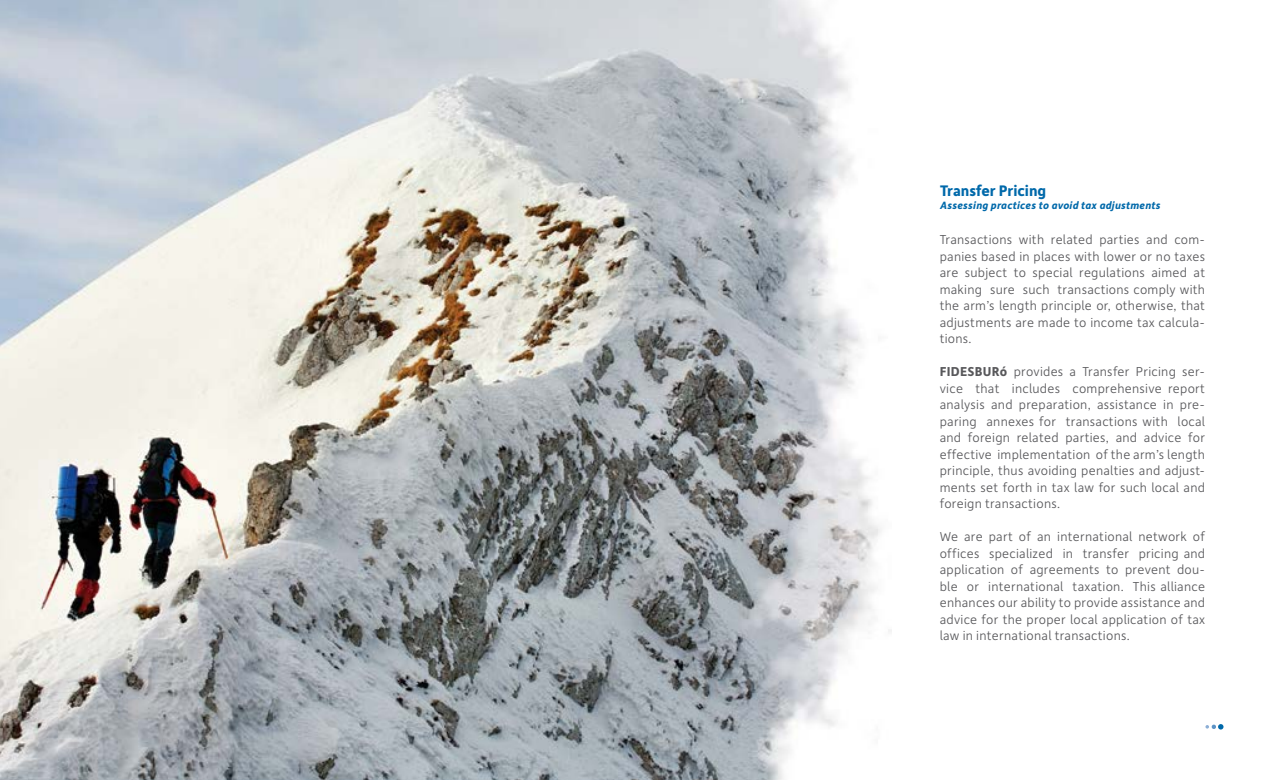
<style>
.page{position:relative;width:1276px;height:780px;background:#fff}
.page>*{position:absolute;margin:0;border:0;box-sizing:border-box;transform-origin:0 0}
.t1{font:700 16.25px "Depot New";color:#0069aa}
.t2{font:300 13.75px/16.5px "Depot New";letter-spacing:.02em;color:#58585b;text-align:justify}
.t3{font:italic 700 11.25px "Depot New";letter-spacing:.02em;color:#0069aa}
.s1{font-weight:700}
</style>
<div class="page">
<svg style="left:1205px;top:724px;width:18px;height:5px"></svg>
<img style="left:0;top:0;width:891px;height:780px">
<p class="t1" style="left:940px;top:179px;width:108px">Transfer Pricing</p>
<p class="t3" style="left:940px;top:198px;width:222px">Assessing practices to avoid tax adjustments</p>
<p class="t2" style="left:939px;top:231px;width:267px">Transactions with related parties and com&shy;panies based in places with lower or no taxes are subject to special regulations aimed at making sure such transactions comply with the arm’s length principle or, otherwise, that adjustments are made to income tax calcula&shy;tions.</p>
<p class="t2" style="left:939px;top:363px;width:267px"><span class="s1">FIDESBURó</span> provides a Transfer Pricing ser&shy;vice that includes comprehensive report analysis and preparation, assistance in pre&shy;paring annexes for transactions with local and foreign related parties, and advice for effective implementation of the arm’s length principle, thus avoiding penalties and adjust&shy;ments set forth in tax law for such local and foreign transactions.</p>
<p class="t2" style="left:939px;top:528px;width:267px">We are part of an international network of offices specialized in transfer pricing and application of agreements to prevent dou&shy;ble or international taxation. This alliance enhances our ability to provide assistance and advice for the proper local application of tax law in international transactions.</p>
</div>
